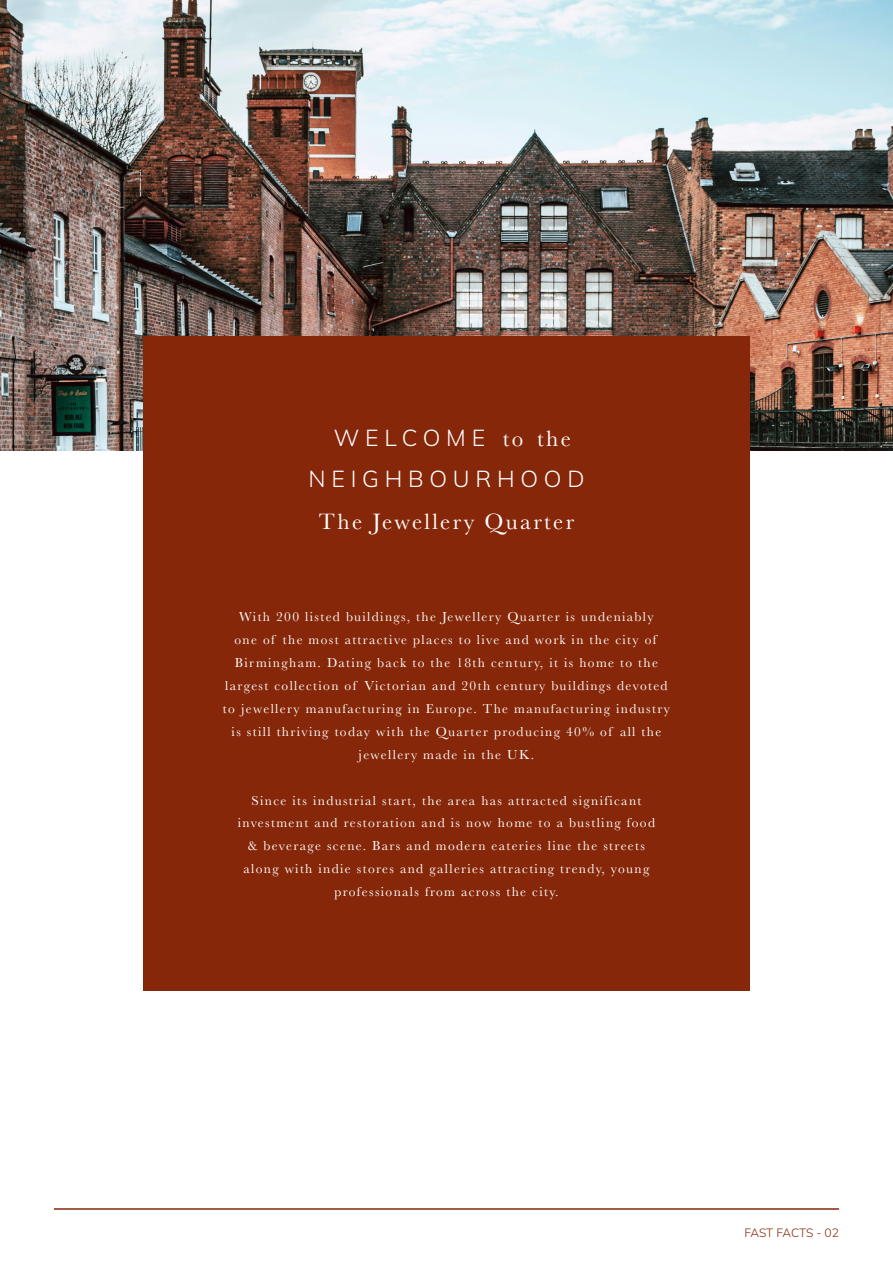
<style>
.page{position:relative;width:893px;height:1263px;background:#fff}
.page>*{position:absolute;margin:0;border:0;box-sizing:border-box;transform-origin:0 0}
.t1{font:300 23.1px "Mulish";letter-spacing:.25em;color:#fff}
.t2{font:23.1px "Baskerville";letter-spacing:.1em;color:#fff}
.t3{font:13.5px/23px "Baskerville";letter-spacing:.1em;color:#fff;text-align:center}
.t4{font:300 12px "Mulish";letter-spacing:-.015em;color:#862709}
.s1{font-family:"Baskerville";font-weight:400}
</style>
<div class="page">
<img style="left:0;top:0;width:893px;height:451px">
<div style="left:143px;top:337px;width:607px;height:654px;background:#862709"></div>
<hr style="left:54px;top:1208px;width:785px;height:2px;background:#862709">
<p class="t1" style="left:334px;top:422px;width:239px">WELCOME <span class="s1">to the</span></p>
<p class="t1" style="left:308px;top:463px;width:278px">NEIGHBOURHOOD</p>
<p class="t2" style="left:319px;top:506px;width:257px">The Jewellery Quarter</p>
<p class="t3" style="left:223px;top:605px;width:448px">With 200 listed buildings, the Jewellery Quarter is undeniably<br>one of the most attractive places to live and work in the city of Birmingham. Dating back to the 18th century, it is home to the largest collection of Victorian and 20th century buildings devoted to jewellery manufacturing in Europe. The manufacturing industry is still thriving today with the Quarter producing 40% of all the jewellery made in the UK.</p>
<p class="t3" style="left:238px;top:789px;width:419px">Since its industrial start, the area has attracted significant investment and restoration and is now home to a bustling food &amp; beverage scene. Bars and modern eateries line the streets along with indie stores and galleries attracting trendy, young professionals from across the city.</p>
<p class="t4" style="left:744px;top:1225px;width:96px">FAST FACTS - 02</p>
</div>
